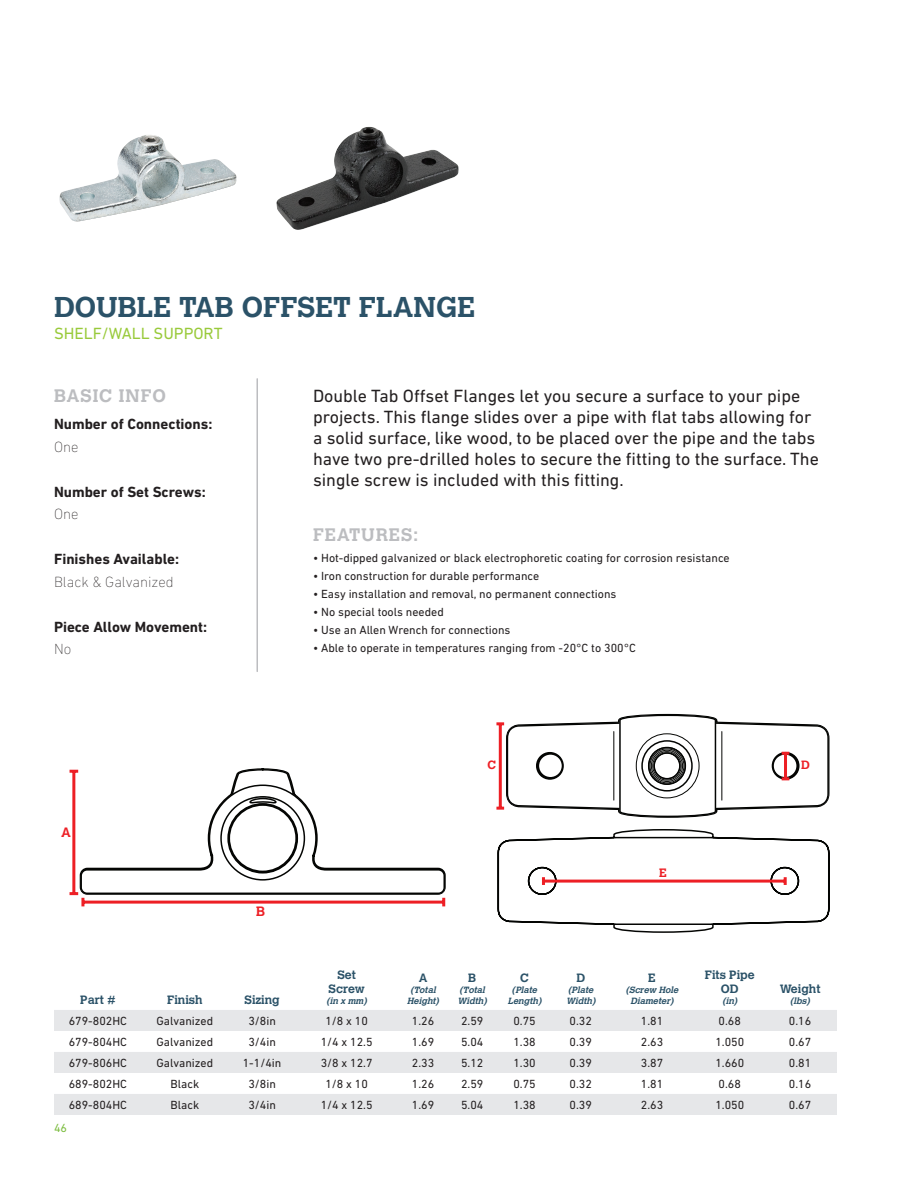
<style>
.page{position:relative;width:918px;height:1188px;background:#fff}
.page>*{position:absolute;margin:0;border:0;box-sizing:border-box;transform-origin:0 0}
.t1{font:700 28.5px "Calvert";color:#2b5268}
.t2{font:18px/21px "DIN Next LT Pro";color:#231f20}
.t3{font:700 18px "Calvert";letter-spacing:.05em;color:#bcbdc0}
.t4{font:16.5px "DIN Next LT Pro";color:#99ca3b}
.t5{font:700 15px "DIN Next LT Pro";color:#231f20}
.t6{font:200 15px "DIN Next LT Pro";color:#231f20}
.t7{font:700 13.5px "Calvert";color:#ed1f25}
.t8{font:700 12.15px "Calvert";color:#ed1f25}
.t9{font:12px "DIN Next LT Pro";color:#231f20}
.t10{font:700 12px/14.4px "Calvert";color:#2b5268;text-align:center}
.t11{font:12px "DIN Next LT Pro";color:#7dbd41}
.t12{font:700 12px "Calvert";color:#ed1f25}
.t13{font:italic 700 9px/10.8px "Calvert";color:#2b5268;text-align:center}
</style>
<div class="page">
<img style="left:59px;top:135px;width:178px;height:87px">
<img style="left:276px;top:127px;width:183px;height:103px">
<hr style="left:256px;top:379px;width:2px;height:292px;background:#bcbdc0">
<svg style="left:54px;top:1010px;width:783px;height:105px;fill:#e6e7e9"></svg>
<svg style="left:70px;top:770px;width:376px;height:136px"></svg>
<svg style="left:496px;top:713px;width:334px;height:105px"></svg>
<svg style="left:497px;top:829px;width:333px;height:104px"></svg>
<hr style="left:616px;top:837px;width:95px;height:1px;background:#040503">
<hr style="left:616px;top:924px;width:95px;height:1px;background:#040503">
<h1 class="t1" style="left:54px;top:289px;width:423px">DOUBLE TAB OFFSET FLANGE</h1>
<h3 class="t4" style="left:54px;top:324px;width:170px">SHELF/WALL SUPPORT</h3>
<h2 class="t3" style="left:54px;top:385px;width:113px">BASIC INFO</h2>
<p class="t5" style="left:54px;top:415px;width:160px">Number of Connections:</p>
<p class="t6" style="left:54px;top:438px;width:26px">One</p>
<p class="t5" style="left:54px;top:483px;width:153px">Number of Set Screws:</p>
<p class="t6" style="left:54px;top:506px;width:26px">One</p>
<p class="t5" style="left:54px;top:550px;width:127px">Finishes Available:</p>
<p class="t6" style="left:54px;top:573px;width:121px">Black &amp; Galvanized</p>
<p class="t5" style="left:54px;top:618px;width:155px">Piece Allow Movement:</p>
<p class="t6" style="left:54px;top:641px;width:19px">No</p>
<p class="t2" style="left:313px;top:386px;width:507px">Double Tab Offset Flanges let you secure a surface to your pipe projects. This flange slides over a pipe with flat tabs allowing for a solid surface, like wood, to be placed over the pipe and the tabs have two pre-drilled holes to secure the fitting to the surface. The single screw is included with this fitting.</p>
<h2 class="t3" style="left:313px;top:523px;width:107px">FEATURES:</h2>
<p class="t9" style="left:313px;top:551px;width:418px">• Hot-dipped galvanized or black electrophoretic coating for corrosion resistance</p>
<p class="t9" style="left:313px;top:569px;width:228px">• Iron construction for durable performance</p>
<p class="t9" style="left:313px;top:587px;width:305px">• Easy installation and removal, no permanent connections</p>
<p class="t9" style="left:313px;top:605px;width:132px">• No special tools needed</p>
<p class="t9" style="left:313px;top:623px;width:199px">• Use an Allen Wrench for connections</p>
<p class="t9" style="left:313px;top:641px;width:324px">• Able to operate in temperatures ranging from -20°C to 300°C</p>
<p class="t7" style="left:61px;top:824px;width:11px">A</p>
<p class="t7" style="left:256px;top:903px;width:10px">B</p>
<p class="t10" style="left:80px;top:992px;width:37px">Part #</p>
<p class="t10" style="left:167px;top:992px;width:37px">Finish</p>
<p class="t10" style="left:245px;top:992px;width:37px">Sizing</p>
<p class="t12" style="left:487px;top:758px;width:10px">C</p>
<p class="t12" style="left:801px;top:758px;width:10px">D</p>
<p class="t10" style="left:329px;top:967px;width:38px">Set<br>Screw</p>
<p class="t13" style="left:327px;top:995px;width:44px">(in x mm)</p>
<p class="t8" style="left:659px;top:865px;width:9px">E</p>
<p class="t10" style="left:419px;top:971px;width:10px">A</p>
<p class="t13" style="left:407px;top:984px;width:36px">(Total<br>Height)</p>
<p class="t10" style="left:468px;top:971px;width:10px">B</p>
<p class="t13" style="left:458px;top:984px;width:33px;text-align:left">(Total<br>Width)</p>
<p class="t10" style="left:520px;top:971px;width:10px">C</p>
<p class="t13" style="left:508px;top:984px;width:38px">(Plate<br>Length)</p>
<p class="t10" style="left:576px;top:971px;width:10px">D</p>
<p class="t13" style="left:566px;top:984px;width:33px;text-align:left">(Plate<br>Width)</p>
<p class="t10" style="left:648px;top:971px;width:9px">E</p>
<p class="t13" style="left:626px;top:984px;width:57px">(Screw Hole<br>Diameter)</p>
<p class="t10" style="left:705px;top:967px;width:51px">Fits Pipe<br>OD</p>
<p class="t13" style="left:722px;top:995px;width:19px">(in)</p>
<p class="t10" style="left:780px;top:982px;width:42px">Weight</p>
<p class="t13" style="left:790px;top:995px;width:24px">(lbs)</p>
<p class="t9" style="left:69px;top:1014px;width:60px">679-802HC</p>
<p class="t9" style="left:157px;top:1014px;width:58px">Galvanized</p>
<p class="t9" style="left:248px;top:1014px;width:29px">3/8in</p>
<p class="t9" style="left:325px;top:1014px;width:44px">1/8 x 10</p>
<p class="t9" style="left:412px;top:1014px;width:24px">1.26</p>
<p class="t9" style="left:461px;top:1014px;width:24px">2.59</p>
<p class="t9" style="left:513px;top:1014px;width:24px">0.75</p>
<p class="t9" style="left:570px;top:1014px;width:24px">0.32</p>
<p class="t9" style="left:641px;top:1014px;width:24px">1.81</p>
<p class="t9" style="left:719px;top:1014px;width:24px">0.68</p>
<p class="t9" style="left:789px;top:1014px;width:24px">0.16</p>
<p class="t9" style="left:69px;top:1035px;width:60px">679-804HC</p>
<p class="t9" style="left:157px;top:1035px;width:58px">Galvanized</p>
<p class="t9" style="left:248px;top:1035px;width:29px">3/4in</p>
<p class="t9" style="left:321px;top:1035px;width:53px">1/4 x 12.5</p>
<p class="t9" style="left:412px;top:1035px;width:24px">1.69</p>
<p class="t9" style="left:461px;top:1035px;width:24px">5.04</p>
<p class="t9" style="left:513px;top:1035px;width:24px">1.38</p>
<p class="t9" style="left:570px;top:1035px;width:24px">0.39</p>
<p class="t9" style="left:641px;top:1035px;width:24px">2.63</p>
<p class="t9" style="left:715px;top:1035px;width:30px">1.050</p>
<p class="t9" style="left:789px;top:1035px;width:24px">0.67</p>
<p class="t9" style="left:69px;top:1056px;width:60px">679-806HC</p>
<p class="t9" style="left:157px;top:1056px;width:58px">Galvanized</p>
<p class="t9" style="left:243px;top:1056px;width:40px">1-1/4in</p>
<p class="t9" style="left:321px;top:1056px;width:53px">3/8 x 12.7</p>
<p class="t9" style="left:412px;top:1056px;width:24px">2.33</p>
<p class="t9" style="left:461px;top:1056px;width:24px">5.12</p>
<p class="t9" style="left:513px;top:1056px;width:24px">1.30</p>
<p class="t9" style="left:570px;top:1056px;width:24px">0.39</p>
<p class="t9" style="left:641px;top:1056px;width:24px">3.87</p>
<p class="t9" style="left:715px;top:1056px;width:30px">1.660</p>
<p class="t9" style="left:789px;top:1056px;width:24px">0.81</p>
<p class="t9" style="left:69px;top:1077px;width:60px">689-802HC</p>
<p class="t9" style="left:171px;top:1077px;width:30px">Black</p>
<p class="t9" style="left:248px;top:1077px;width:29px">3/8in</p>
<p class="t9" style="left:325px;top:1077px;width:44px">1/8 x 10</p>
<p class="t9" style="left:412px;top:1077px;width:24px">1.26</p>
<p class="t9" style="left:461px;top:1077px;width:24px">2.59</p>
<p class="t9" style="left:513px;top:1077px;width:24px">0.75</p>
<p class="t9" style="left:570px;top:1077px;width:24px">0.32</p>
<p class="t9" style="left:641px;top:1077px;width:24px">1.81</p>
<p class="t9" style="left:719px;top:1077px;width:24px">0.68</p>
<p class="t9" style="left:789px;top:1077px;width:24px">0.16</p>
<p class="t9" style="left:69px;top:1098px;width:60px">689-804HC</p>
<p class="t9" style="left:171px;top:1098px;width:30px">Black</p>
<p class="t9" style="left:248px;top:1098px;width:29px">3/4in</p>
<p class="t9" style="left:321px;top:1098px;width:53px">1/4 x 12.5</p>
<p class="t9" style="left:412px;top:1098px;width:24px">1.69</p>
<p class="t9" style="left:461px;top:1098px;width:24px">5.04</p>
<p class="t9" style="left:513px;top:1098px;width:24px">1.38</p>
<p class="t9" style="left:570px;top:1098px;width:24px">0.39</p>
<p class="t9" style="left:641px;top:1098px;width:24px">2.63</p>
<p class="t9" style="left:715px;top:1098px;width:30px">1.050</p>
<p class="t9" style="left:789px;top:1098px;width:24px">0.67</p>
<p class="t11" style="left:54px;top:1121px;width:15px">46</p>
</div>
